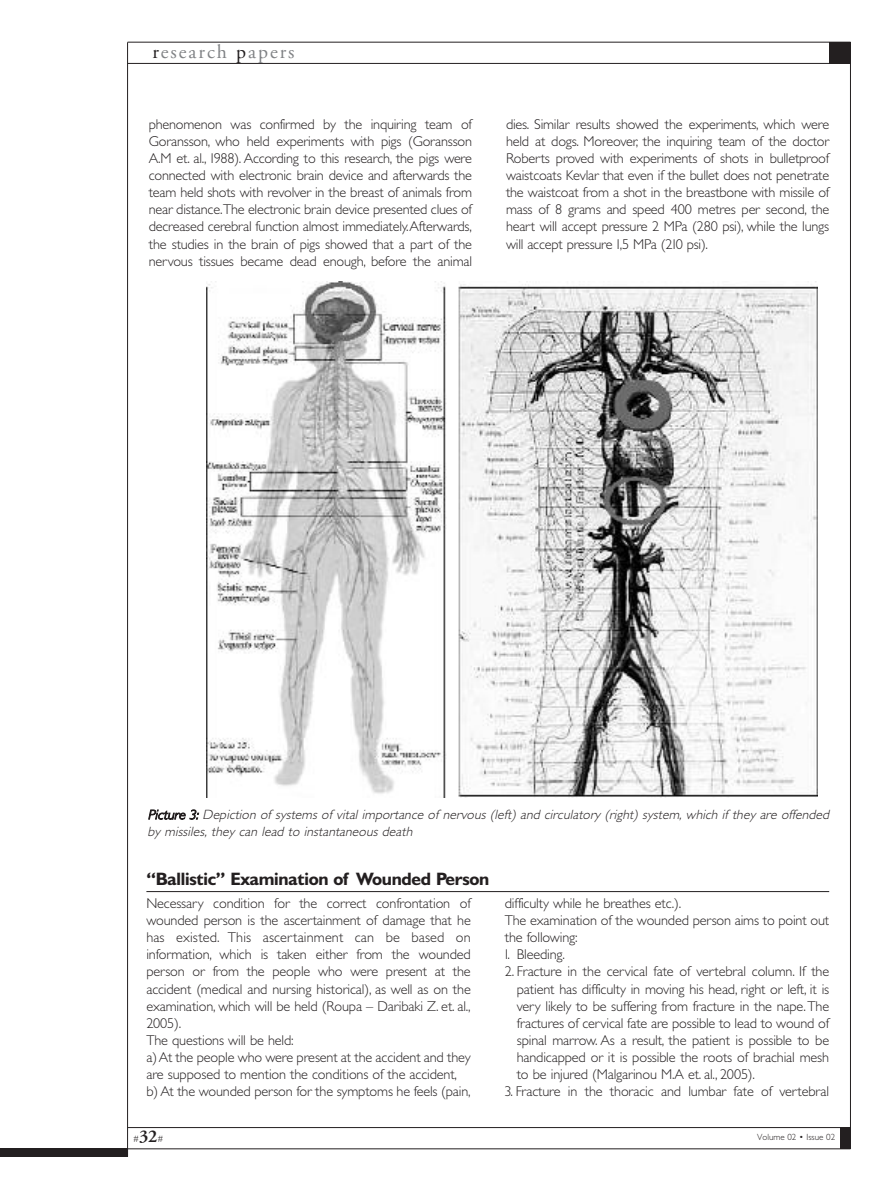
<style>
.page{position:relative;width:893px;height:1191px;background:#fff}
.page>*{position:absolute;margin:0;border:0;box-sizing:border-box;transform-origin:0 0}
.t1{font:19.65px "CF Garamond";letter-spacing:.1em;color:#808285}
.t2{font:700 18px "Gill Sans Hel";letter-spacing:-.015em;color:#231f20}
.t3{font:300 14.25px/17.1px "Gill Sans Hel";letter-spacing:-.01em;color:#231f20;text-align:justify}
.t4{font:italic 300 13.5px/16.2px "Gill Sans Hel";letter-spacing:.01em;color:#231f20}
.t5{font:300 9px "CF Jill";color:#231f20}
.s1{color:#231f20}
.s2{font-family:"CF Garamond";font-weight:500;font-size:18px}
</style>
<div class="page">
<div style="left:0;top:1148px;width:128px;height:9px;background:#231f20"></div>
<hr style="left:850px;top:42px;width:1px;height:1107px;background:#231f20">
<hr style="left:127px;top:42px;width:1px;height:1114px;background:#231f20">
<hr style="left:128px;top:63px;width:723px;height:1px;background:#231f20">
<hr style="left:128px;top:42px;width:723px;height:1px;background:#231f20">
<hr style="left:128px;top:1148px;width:722px;height:1px;background:#231f20">
<hr style="left:128px;top:1127px;width:722px;height:1px;background:#231f20">
<div style="left:840px;top:1127px;width:11px;height:22px;background:#231f20"></div>
<div style="left:829px;top:43px;width:21px;height:21px;background:#231f20"></div>
<img style="left:206px;top:281px;width:611px;height:517px">
<hr style="left:146px;top:891px;width:683px;height:1px;background:#231f20">
<h1 class="t1" style="left:152px;top:41px;width:144px"><span class="s1">r</span>esearch <span class="s1">p</span>apers</h1>
<p class="t3" style="left:149px;top:116px;width:325px">phenomenon was confirmed by the inquiring team of Goransson, who held experiments with pigs (Goransson A.M et. al., 1988). According to this research, the pigs were connected with electronic brain device and afterwards the team held shots with revolver in the breast of animals from near distance.The electronic brain device presented clues of decreased cerebral function almost immediately.Afterwards, the studies in the brain of pigs showed that a part of the nervous tissues became dead enough, before the animal</p>
<p class="t3" style="left:506px;top:116px;width:325px">dies. Similar results showed the experiments, which were held at dogs. Moreover, the inquiring team of the doctor Roberts proved with experiments of shots in bulletproof waistcoats Kevlar that even if the bullet does not penetrate the waistcoat from a shot in the breastbone with missile of mass of 8 grams and speed 400 metres per second, the heart will accept pressure 2 MPa (280 psi), while the lungs will accept pressure 1,5 MPa (210 psi).</p>
<p class="t4" style="left:147px;top:807px;width:686px">Picture 3: Depiction of systems of vital importance of nervous (left) and circulatory (right) system, which if they are offended by missiles, they can lead to instantaneous death</p>
<p class="t2" style="left:146px;top:868px;width:344px">“Ballistic” Examination of Wounded Person</p>
<p class="t3" style="left:146px;top:894px;width:326px;text-align:left">Necessary condition for the correct confrontation of wounded person is the ascertainment of damage that he has existed. This ascertainment can be based on information, which is taken either from the wounded person or from the people who were present at the accident (medical and nursing historical), as well as on the examination, which will be held (Roupa – Daribaki Ζ. et. al., 2005).<br>The questions will be held:<br>a) At the people who were present at the accident and they are supposed to mention the conditions of the accident, b) At the wounded person for the symptoms he feels (pain,</p>
<p class="t3" style="left:505px;top:894px;width:326px;text-align:left">difficulty while he breathes etc.).<br>The examination of the wounded person aims to point out the following:</p>
<p class="t3" style="left:505px;top:946px;width:62px">1. Bleeding.</p>
<p class="t3" style="left:517px;top:963px;width:314px;text-indent:-12px">2. Fracture in the cervical fate of vertebral column. If the patient has difficulty in moving his head, right or left, it is very likely to be suffering from fracture in the nape.The fractures of cervical fate are possible to lead to wound of spinal marrow. As a result, the patient is possible to be handicapped or it is possible the roots of brachial mesh to be injured (Malgarinou Μ.Α et. al., 2005).</p>
<p class="t3" style="left:505px;top:1082px;width:326px">3. Fracture in the thoracic and lumbar fate of vertebral</p>
<p class="t5" style="left:133px;top:1134px;width:32px">#<span class="s2">32</span>#</p>
<p class="t5" style="left:757px;top:1132px;width:80px">Volume 02 • Issue 02</p>
</div>
